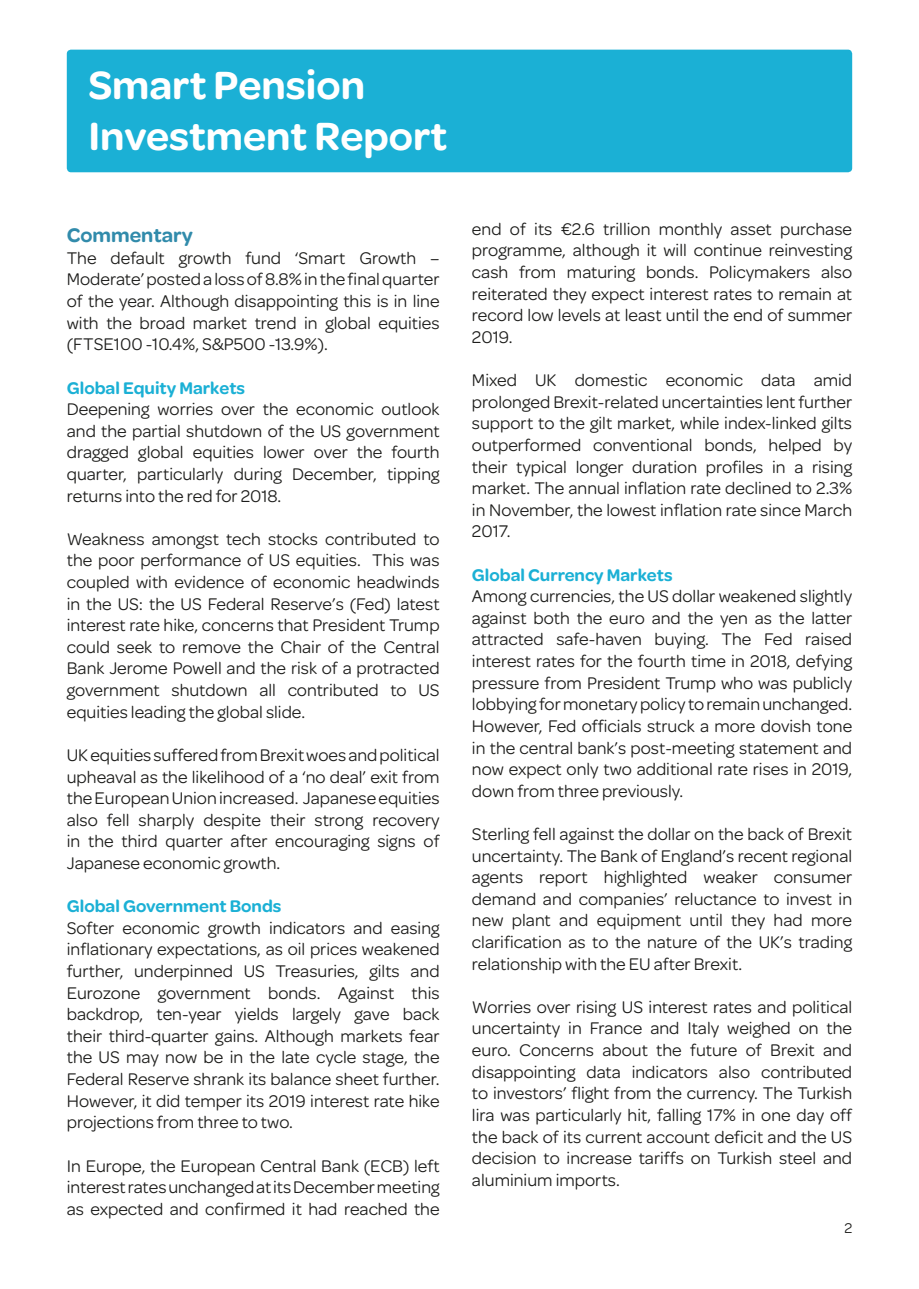
<style>
.page{position:relative;width:919px;height:1289px;background:#fff}
.page>*{position:absolute;margin:0;border:0;box-sizing:border-box;transform-origin:0 0}
.t1{font:600 42px "Omnes";color:#fff}
.t2{font:600 21px "Omnes";color:#318bab}
.t3{font:18px/21.6px "Omnes";color:#1d1d1b;text-align:justify}
.t4{font:600 18px "Omnes";color:#1bb0d5}
.t5{font:15px "Omnes";color:#1d1d1b}
</style>
<div class="page">
<div style="left:67px;top:50px;width:785px;height:122px;background:#1bb0d5;border-radius:4px"></div>
<p class="t1" style="left:88px;top:56px;width:278px">Smart Pension</p>
<p class="t1" style="left:88px;top:106px;width:360px">Investment Report</p>
<p class="t2" style="left:67px;top:221px;width:128px">Commentary</p>
<p class="t3" style="left:67px;top:246px;width:374px">The default growth fund ‘Smart Growth – Moderate’ posted a loss of 8.8% in the final quarter of the year. Although disappointing this is in line with the broad market trend in global equities (FTSE100 -10.4%, S&amp;P500 -13.9%).</p>
<p class="t4" style="left:67px;top:375px;width:180px">Global Equity Markets</p>
<p class="t3" style="left:67px;top:397px;width:374px">Deepening worries over the economic outlook and the partial shutdown of the US government dragged global equities lower over the fourth quarter, particularly during December, tipping returns into the red for 2018.</p>
<p class="t3" style="left:67px;top:527px;width:374px">Weakness amongst tech stocks contributed to the poor performance of US equities. This was coupled with evidence of economic headwinds in the US: the US Federal Reserve’s (Fed) latest interest rate hike, concerns that President Trump could seek to remove the Chair of the Central Bank Jerome Powell and the risk of a protracted government shutdown all contributed to US equities leading the global slide.</p>
<p class="t3" style="left:67px;top:743px;width:374px">UK equities suffered from Brexit woes and political upheaval as the likelihood of a ‘no deal’ exit from the European Union increased. Japanese equities also fell sharply despite their strong recovery in the third quarter after encouraging signs of Japanese economic growth.</p>
<p class="t4" style="left:67px;top:893px;width:216px">Global Government Bonds</p>
<p class="t3" style="left:67px;top:916px;width:374px">Softer economic growth indicators and easing inflationary expectations, as oil prices weakened further, underpinned US Treasuries, gilts and Eurozone government bonds. Against this backdrop, ten-year yields largely gave back their third-quarter gains. Although markets fear the US may now be in the late cycle stage, the Federal Reserve shrank its balance sheet further.<br>However, it did temper its 2019 interest rate hike projections from three to two.</p>
<p class="t3" style="left:67px;top:1153px;width:374px">In Europe, the European Central Bank (ECB) left interest rates unchanged at its December meeting as expected and confirmed it had reached the</p>
<p class="t3" style="left:472px;top:217px;width:381px">end of its €2.6 trillion monthly asset purchase programme, although it will continue reinvesting cash from maturing bonds. Policymakers also reiterated they expect interest rates to remain at record low levels at least until the end of summer 2019.</p>
<p class="t3" style="left:472px;top:368px;width:381px">Mixed UK domestic economic data amid prolonged Brexit-related uncertainties lent further support to the gilt market, while index-linked gilts outperformed conventional bonds, helped by their typical longer duration profiles in a rising market. The annual inflation rate declined to 2.3% in November, the lowest inflation rate since March 2017.</p>
<p class="t4" style="left:472px;top:562px;width:202px">Global Currency Markets</p>
<p class="t3" style="left:472px;top:584px;width:382px">Among currencies, the US dollar weakened slightly against both the euro and the yen as the latter attracted safe-haven buying. The Fed raised interest rates for the fourth time in 2018, defying pressure from President Trump who was publicly lobbying for monetary policy to remain unchanged.<br>However, Fed officials struck a more dovish tone in the central bank’s post-meeting statement and now expect only two additional rate rises in 2019, down from three previously.</p>
<p class="t3" style="left:472px;top:822px;width:381px">Sterling fell against the dollar on the back of Brexit uncertainty. The Bank of England’s recent regional agents report highlighted weaker consumer demand and companies’ reluctance to invest in new plant and equipment until they had more clarification as to the nature of the UK’s trading relationship with the EU after Brexit.</p>
<p class="t3" style="left:472px;top:995px;width:382px">Worries over rising US interest rates and political uncertainty in France and Italy weighed on the euro. Concerns about the future of Brexit and disappointing data indicators also contributed to investors’ flight from the currency. The Turkish lira was particularly hit, falling 17% in one day off the back of its current account deficit and the US decision to increase tariffs on Turkish steel and aluminium imports.</p>
<p class="t5" style="left:844px;top:1217px;width:9px">2</p>
</div>
